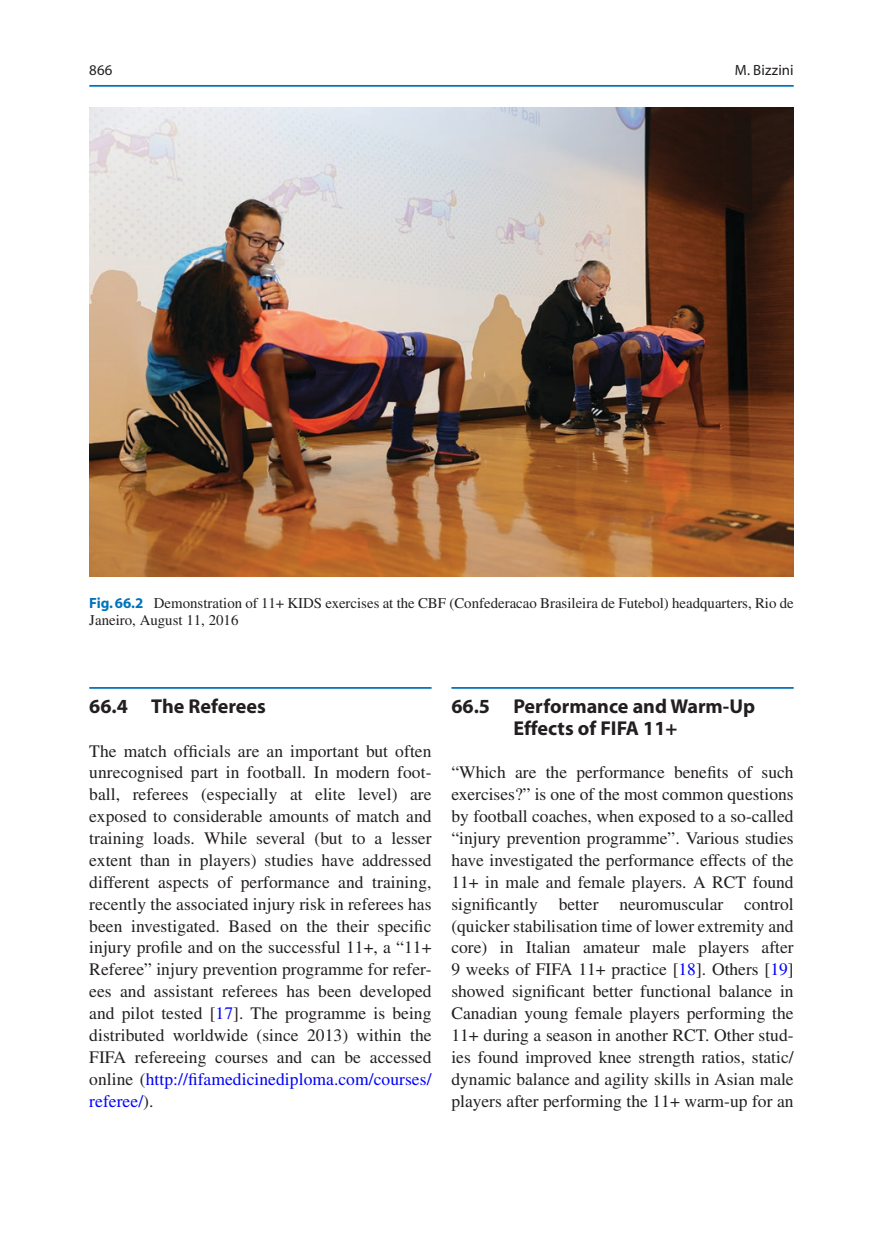
<style>
.page{position:relative;width:883px;height:1260px;background:#fff}
.page>*{position:absolute;margin:0;border:0;box-sizing:border-box;transform-origin:0 0}
.t1{font:700 20.12px/21.9px "Bfrsck Myriad";color:#231f20}
.t2{font:17.5px/21.9px "Qvyxxx Times";color:#231f20;text-align:justify}
.t3{font:14.88px/17.5px "Qvyxxx Times";color:#231f20}
.t4{font:14.88px "Nyyqfp Myriad";letter-spacing:.005em;color:#231f20}
.t5{font:14.88px "Knngrv Myriad";color:#231f20}
.s1{font-family:"Bfrsck Myriad";font-weight:700;color:#0073bc}
.s2{color:#0000fa}
</style>
<div class="page">
<hr style="left:89px;top:687px;width:343px;height:2px;background:#0073bc">
<hr style="left:451px;top:687px;width:343px;height:2px;background:#0073bc">
<img style="left:89px;top:107px;width:705px;height:470px">
<hr style="left:89px;top:85px;width:705px;height:2px;background:#0073bc">
<p class="t5" style="left:89px;top:63px;width:25px">866</p>
<p class="t4" style="left:735px;top:63px;width:60px">M. Bizzini</p>
<p class="t3" style="left:89px;top:594px;width:706px"><span class="s1">Fig. 66.2</span> Demonstration of 11+ KIDS exercises at the CBF (Confederacao Brasileira de Futebol) headquarters, Rio de<br>Janeiro, August 11, 2016</p>
<p class="t1" style="left:89px;top:696px;width:178px">66.4 The Referees</p>
<p class="t2" style="left:89px;top:740px;width:344px">The match officials are an important but often unrecognised part in football. In modern foot&shy;ball, referees (especially at elite level) are exposed to considerable amounts of match and training loads. While several (but to a lesser extent than in players) studies have addressed different aspects of performance and training, recently the associated injury risk in referees has been investigated. Based on the their specific injury profile and on the successful 11+, a “11+ Referee” injury prevention programme for refer&shy;ees and assistant referees has been developed and pilot tested [<span class="s2">17</span>]. The programme is being distributed worldwide (since 2013) within the FIFA refereeing courses and can be accessed online (<span class="s2">http://fifamedicinediploma.com/courses/ referee/</span>).</p>
<p class="t1" style="left:513px;top:696px;width:243px;text-indent:-62px">66.5 Performance and Warm-Up<br>Effects of FIFA 11+</p>
<p class="t2" style="left:451px;top:762px;width:344px">“Which are the performance benefits of such exercises?” is one of the most common questions by football coaches, when exposed to a so-called “injury prevention programme”. Various studies have investigated the performance effects of the 11+ in male and female players. A RCT found significantly better neuromuscular control (quicker stabilisation time of lower extremity and core) in Italian amateur male players after 9 weeks of FIFA 11+ practice [<span class="s2">18</span>]. Others [<span class="s2">19</span>] showed significant better functional balance in Canadian young female players performing the 11+ during a season in another RCT. Other stud&shy;ies found improved knee strength ratios, static/ dynamic balance and agility skills in Asian male players after performing the 11+ warm-up for an</p>
</div>
